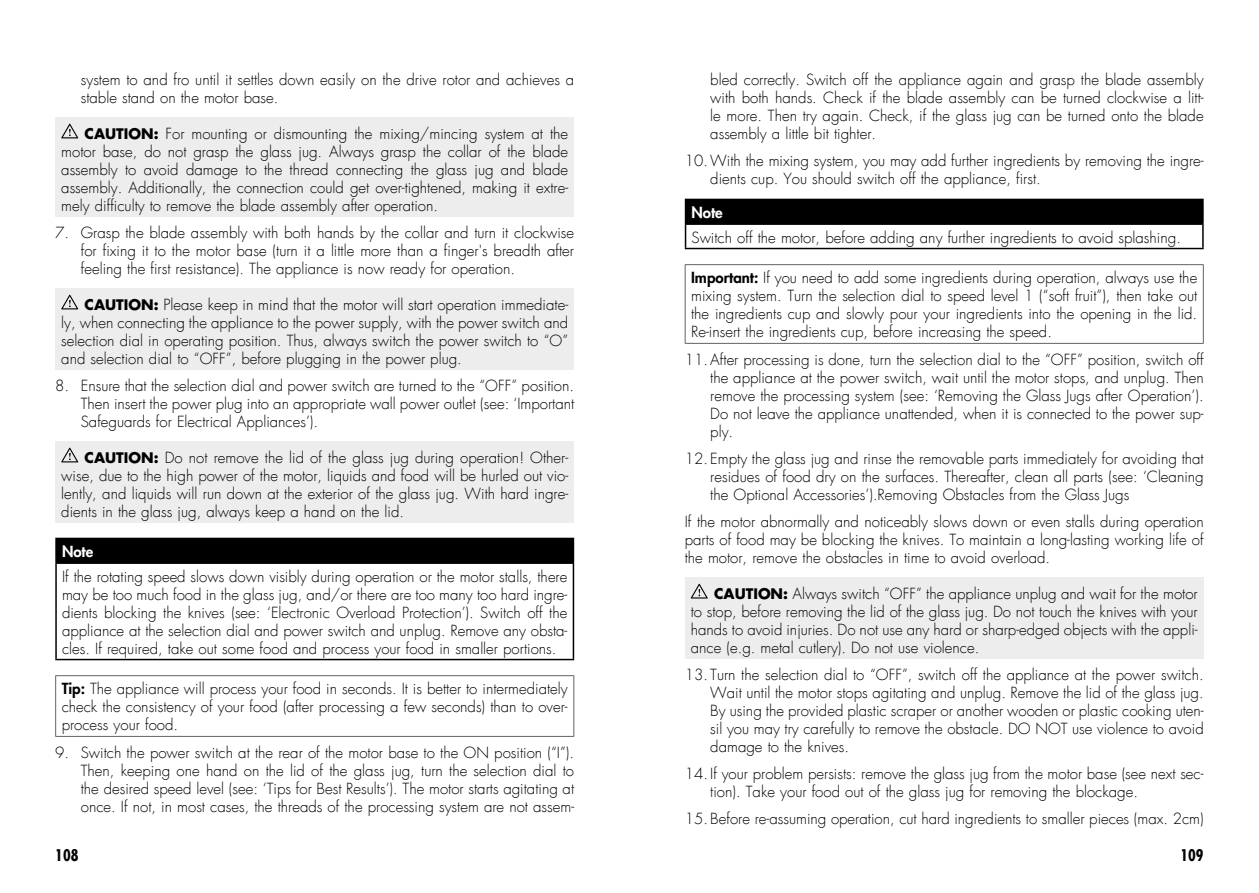
<style>
.page{position:relative;width:1259px;height:893px;background:#fff}
.page>*{position:absolute;margin:0;border:0;box-sizing:border-box;transform-origin:0 0}
.t1{font:700 condensed 15.75px "Futura LT";color:#000}
.t2{font:300 15px/18px "Futura LT";color:#000;text-align:justify}
.t3{font:800 15px "Futura LT";color:#fff}
.s1{font-weight:700;font-size:14.25px}
.s2{font-weight:800}
</style>
<div class="page">
<div style="left:55px;top:118px;width:519px;height:99px;background:#ededed"></div>
<svg style="left:61px;top:124px;width:17px;height:14px"></svg>
<div style="left:55px;top:289px;width:519px;height:81px;background:#ededed"></div>
<svg style="left:61px;top:295px;width:17px;height:14px"></svg>
<div style="left:55px;top:442px;width:519px;height:81px;background:#ededed"></div>
<svg style="left:61px;top:448px;width:17px;height:14px"></svg>
<div style="left:56px;top:538px;width:517px;height:25px;background:#000"></div>
<hr style="left:55px;top:538px;width:519px;height:1px;background:#000">
<hr style="left:55px;top:539px;width:2px;height:23px;background:#000">
<svg style="left:573px;top:539px;width:1px;height:23px"></svg>
<hr style="left:55px;top:562px;width:519px;height:2px;background:#000">
<hr style="left:55px;top:564px;width:2px;height:95px;background:#000">
<hr style="left:573px;top:564px;width:1px;height:95px;background:#000">
<hr style="left:55px;top:659px;width:519px;height:1px;background:#000">
<hr style="left:55px;top:675px;width:519px;height:1px;background:#646363">
<hr style="left:55px;top:676px;width:1px;height:60px;background:#646363">
<hr style="left:573px;top:676px;width:1px;height:60px;background:#646363">
<hr style="left:55px;top:736px;width:519px;height:1px;background:#646363">
<div style="left:685px;top:199px;width:518px;height:25px;background:#000"></div>
<hr style="left:685px;top:223px;width:518px;height:2px;background:#000">
<svg style="left:685px;top:224px;width:1px;height:24px"></svg>
<svg style="left:1202px;top:224px;width:1px;height:24px"></svg>
<hr style="left:685px;top:248px;width:518px;height:1px;background:#000">
<hr style="left:685px;top:264px;width:518px;height:1px;background:#646363">
<hr style="left:685px;top:265px;width:1px;height:78px;background:#646363">
<hr style="left:1203px;top:265px;width:1px;height:78px;background:#646363">
<hr style="left:685px;top:343px;width:518px;height:1px;background:#646363">
<div style="left:685px;top:578px;width:518px;height:81px;background:#ededed"></div>
<svg style="left:691px;top:584px;width:17px;height:14px"></svg>
<p class="t2" style="left:81px;top:71px;width:495px">system to and fro until it settles down easily on the drive rotor and achieves a stable stand on the motor base.</p>
<p class="t2" style="left:61px;top:125px;width:508px;text-indent:23px"><span class="s1">CAUTION:</span> For mounting or dismounting the mixing/mincing system at the motor base, do not grasp the glass jug. Always grasp the collar of the blade assembly to avoid damage to the thread connecting the glass jug and blade assembly. Additionally, the connection could get over-tightened, making it extre&shy;mely difficulty to remove the blade assembly after operation.</p>
<p class="t2" style="left:81px;top:224px;width:495px;text-indent:-26px">7. Grasp the blade assembly with both hands by the collar and turn it clockwise for fixing it to the motor base (turn it a little more than a finger's breadth after feeling the first resistance). The appliance is now ready for operation.</p>
<p class="t2" style="left:61px;top:296px;width:508px;text-indent:23px"><span class="s1">CAUTION:</span> Please keep in mind that the motor will start operation immediate&shy;ly, when connecting the appliance to the power supply, with the power switch and selection dial in operating position. Thus, always switch the power switch to “O” and selection dial to “OFF”, before plugging in the power plug.</p>
<p class="t2" style="left:81px;top:377px;width:495px;text-indent:-26px">8. Ensure that the selection dial and power switch are turned to the “OFF” position.<br>Then insert the power plug into an appropriate wall power outlet (see: ‘Important Safeguards for Electrical Appliances’).</p>
<p class="t2" style="left:61px;top:449px;width:508px;text-indent:23px"><span class="s1">CAUTION:</span> Do not remove the lid of the glass jug during operation! Other&shy;wise, due to the high power of the motor, liquids and food will be hurled out vio&shy;lently, and liquids will run down at the exterior of the glass jug. With hard ingre&shy;dients in the glass jug, always keep a hand on the lid.</p>
<p class="t3" style="left:62px;top:542px;width:33px">Note</p>
<p class="t2" style="left:62px;top:567px;width:507px">If the rotating speed slows down visibly during operation or the motor stalls, there may be too much food in the glass jug, and/or there are too many too hard ingre&shy;dients blocking the knives (see: ‘Electronic Overload Protection’). Switch off the appliance at the selection dial and power switch and unplug. Remove any obsta&shy;cles. If required, take out some food and process your food in smaller portions.</p>
<p class="t2" style="left:62px;top:680px;width:508px"><span class="s2">Tip:</span> The appliance will process your food in seconds. It is better to intermediately check the consistency of your food (after processing a few seconds) than to over&shy;process your food.</p>
<p class="t2" style="left:81px;top:744px;width:495px;text-indent:-26px">9. Switch the power switch at the rear of the motor base to the ON position (“I”).<br>Then, keeping one hand on the lid of the glass jug, turn the selection dial to the desired speed level (see: ‘Tips for Best Results’). The motor starts agitating at once. If not, in most cases, the threads of the processing system are not assem-</p>
<p class="t2" style="left:710px;top:71px;width:495px">bled correctly. Switch off the appliance again and grasp the blade assembly with both hands. Check if the blade assembly can be turned clockwise a litt&shy;le more. Then try again. Check, if the glass jug can be turned onto the blade assembly a little bit tighter.</p>
<p class="t2" style="left:710px;top:152px;width:495px;text-indent:-26px">10.With the mixing system, you may add further ingredients by removing the ingre&shy;dients cup. You should switch off the appliance, first.</p>
<p class="t3" style="left:691px;top:203px;width:33px">Note</p>
<p class="t2" style="left:691px;top:228px;width:491px">Switch off the motor, before adding any further ingredients to avoid splashing.</p>
<p class="t2" style="left:691px;top:269px;width:507px"><span class="s2">Important:</span> If you need to add some ingredients during operation, always use the mixing system. Turn the selection dial to speed level 1 (“soft fruit”), then take out the ingredients cup and slowly pour your ingredients into the opening in the lid.<br>Re-insert the ingredients cup, before increasing the speed.</p>
<p class="t2" style="left:710px;top:351px;width:495px;text-indent:-26px">11.After processing is done, turn the selection dial to the “OFF” position, switch off the appliance at the power switch, wait until the motor stops, and unplug. Then remove the processing system (see: ‘Removing the Glass Jugs after Operation’).<br>Do not leave the appliance unattended, when it is connected to the power sup&shy;ply.</p>
<p class="t2" style="left:710px;top:450px;width:495px;text-indent:-26px">12. Empty the glass jug and rinse the removable parts immediately for avoiding that residues of food dry on the surfaces. Thereafter, clean all parts (see: ‘Cleaning the Optional Accessories’).Removing Obstacles from the Glass Jugs</p>
<p class="t2" style="left:685px;top:513px;width:520px">If the motor abnormally and noticeably slows down or even stalls during operation parts of food may be blocking the knives. To maintain a long-lasting working life of the motor, remove the obstacles in time to avoid overload.</p>
<p class="t2" style="left:691px;top:585px;width:508px;text-indent:23px"><span class="s1">CAUTION:</span> Always switch “OFF” the appliance unplug and wait for the motor to stop, before removing the lid of the glass jug. Do not touch the knives with your hands to avoid injuries. Do not use any hard or sharp-edged objects with the appli&shy;ance (e.g. metal cutlery). Do not use violence.</p>
<p class="t2" style="left:710px;top:666px;width:495px;text-indent:-26px">13. Turn the selection dial to “OFF”, switch off the appliance at the power switch.<br>Wait until the motor stops agitating and unplug. Remove the lid of the glass jug.<br>By using the provided plastic scraper or another wooden or plastic cooking uten&shy;sil you may try carefully to remove the obstacle. DO NOT use violence to avoid damage to the knives.</p>
<p class="t2" style="left:710px;top:765px;width:495px;text-indent:-26px">14.If your problem persists: remove the glass jug from the motor base (see next sec&shy;tion). Take your food out of the glass jug for removing the blockage.</p>
<p class="t2" style="left:685px;top:810px;width:520px">15. Before re-assuming operation, cut hard ingredients to smaller pieces (max. 2cm)</p>
<p class="t1" style="left:55px;top:845px;width:25px">108</p>
<p class="t1" style="left:1180px;top:845px;width:25px">109</p>
</div>
